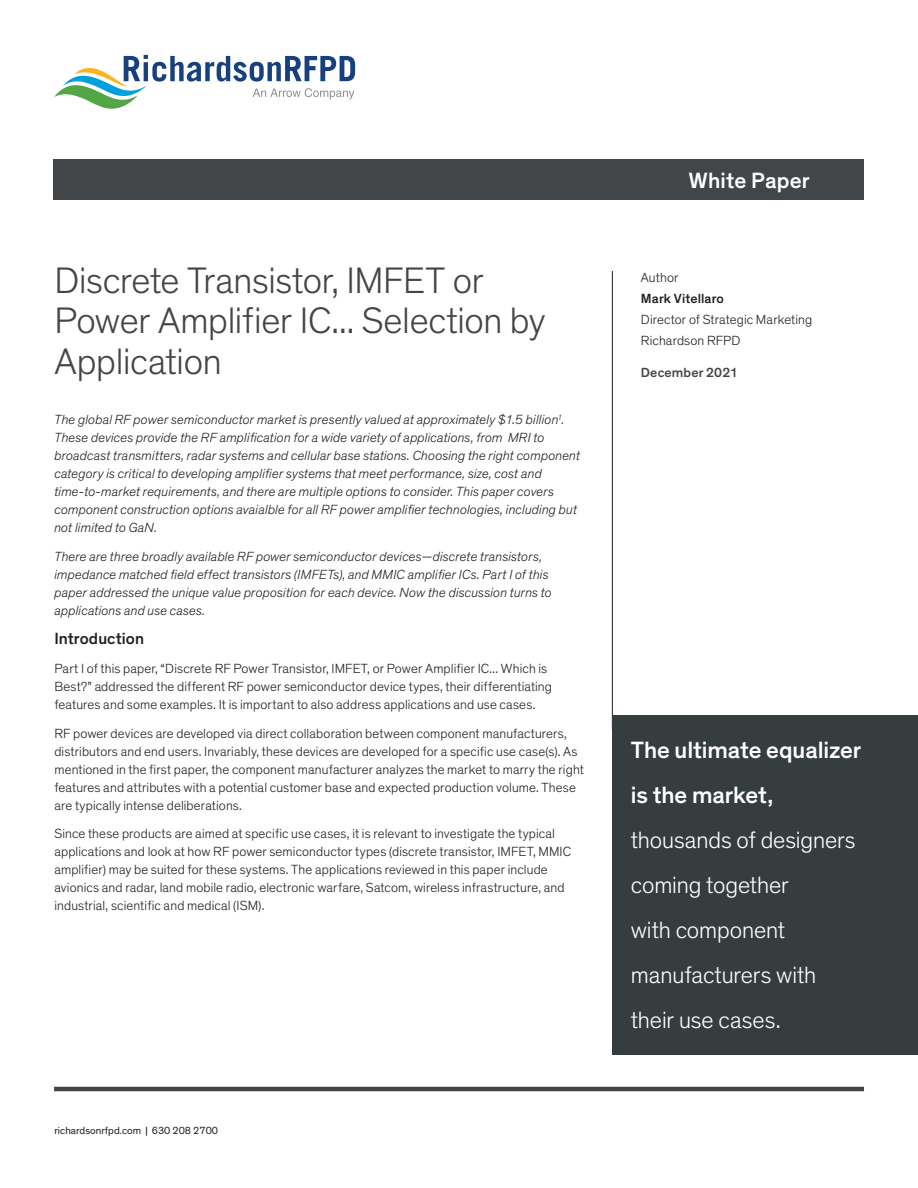
<style>
.page{position:relative;width:918px;height:1188px;background:#fff}
.page>*{position:absolute;margin:0;border:0;box-sizing:border-box;transform-origin:0 0}
.Headline_30_34{font:300 37.5px/40.5px "Theinhardt";letter-spacing:-.01em;color:#434648}
.Callout{font:300 24px/45px "Theinhardt";letter-spacing:-.005em;color:#fff}
.t1{font:500 22.5px "Theinhardt";letter-spacing:.005em;color:#fff}
.Body_Copy_9_12{font:500 16.5px "Theinhardt";letter-spacing:.005em;color:#231f20}
.Body_Copy_9_12-2{font:300 13.5px/18px "Theinhardt";letter-spacing:.01em;color:#231f20}
.Body_Copy_9_12-3{font:italic 300 13.5px/18px "Theinhardt";letter-spacing:.01em;color:#231f20}
.Body_Copy_9_14__broc{font:300 13.5px/21px "Theinhardt";letter-spacing:.01em;color:#231f20}
.Body_Copy_9_14__broc-2{font:500 13.5px "Theinhardt";letter-spacing:.01em;color:#434648}
.t2{font:10.5px "Theinhardt";color:#231f20}
.s1{color:#010203}
.s2{font-weight:500}
</style>
<div class="page">
<div style="left:54px;top:159px;width:810px;height:41px;background:#434648"></div>
<hr style="left:54px;top:1087px;width:810px;height:4px;background:#434648">
<svg style="left:54px;top:55px;width:301px;height:54px"></svg>
<hr style="left:612px;top:271px;width:1px;height:458px;background:#231f20">
<div style="left:612px;top:715px;width:306px;height:339px;background:#353d3f"></div>
<p class="Headline_30_34" style="left:54px;top:261px;width:493px">Discrete Transistor, IMFET or<br>Power Amplifier IC... Selection by<br>Application</p>
<p class="Body_Copy_9_12-3" style="left:54px;top:411px;width:527px">The global RF power semiconductor market is presently valued at approximately $1.5 billion<sup>1</sup>.<br>These devices provide the RF amplification for a wide variety of applications, from MRI to broadcast transmitters, radar systems and cellular base stations. Choosing the right component category is critical to developing amplifier systems that meet performance, size, cost and time-to-market requirements, and there are multiple options to consider. This paper covers component construction options avaialble for all RF power amplifier technologies, including but not limited to GaN.</p>
<p class="Body_Copy_9_12-3" style="left:54px;top:548px;width:499px">There are three broadly available RF power semiconductor devices−discrete transistors, impedance matched field effect transistors (IMFETs), and MMIC amplifier ICs. Part I of this paper addressed the unique value proposition for each device. Now the discussion turns to applications and use cases.</p>
<p class="Body_Copy_9_12" style="left:54px;top:629px;width:91px">Introduction</p>
<p class="Body_Copy_9_12-2" style="left:54px;top:659px;width:499px">Part I of this paper, “Discrete RF Power Transistor, IMFET, or Power Amplifier IC... Which is<br>Best?” addressed the different RF power semiconductor device types, their differentiating features and some examples. It is important to also address applications and use cases.</p>
<p class="Body_Copy_9_12-2" style="left:54px;top:724px;width:531px">RF power devices are developed via direct collaboration between component manufacturers, distributors and end users. Invariably, these devices are developed for a specific use case(s). As mentioned in the first paper, the component manufacturer analyzes the market to marry the right features and attributes with a potential customer base and expected production volume. These are typically intense deliberations.</p>
<p class="Body_Copy_9_12-2" style="left:54px;top:825px;width:518px">Since these products are aimed at specific use cases, it is relevant to investigate the typical applications and look at how RF power semiconductor types (discrete transistor, IMFET, MMIC amplifier) may be suited for these systems. The applications reviewed in this paper include avionics and radar, land mobile radio, electronic warfare, Satcom, wireless infrastructure, and industrial, scientific and medical (ISM).</p>
<p class="t2" style="left:54px;top:1124px;width:165px">richardsonrfpd.com <span class="s1">|</span> 630 208 2700</p>
<p class="t1" style="left:689px;top:167px;width:123px">White Paper</p>
<p class="Body_Copy_9_14__broc" style="left:641px;top:267px;width:173px">Author<br><span class="s2">Mark Vitellaro<br></span>Director of Strategic Marketing<br>Richardson RFPD</p>
<p class="Body_Copy_9_14__broc-2" style="left:641px;top:364px;width:98px">December 2021</p>
<p class="Callout" style="left:631px;top:728px;width:232px"><span class="s2">The ultimate equalizer is the market, </span>thousands of designers coming together<br>with component manufacturers with their use cases.</p>
</div>
